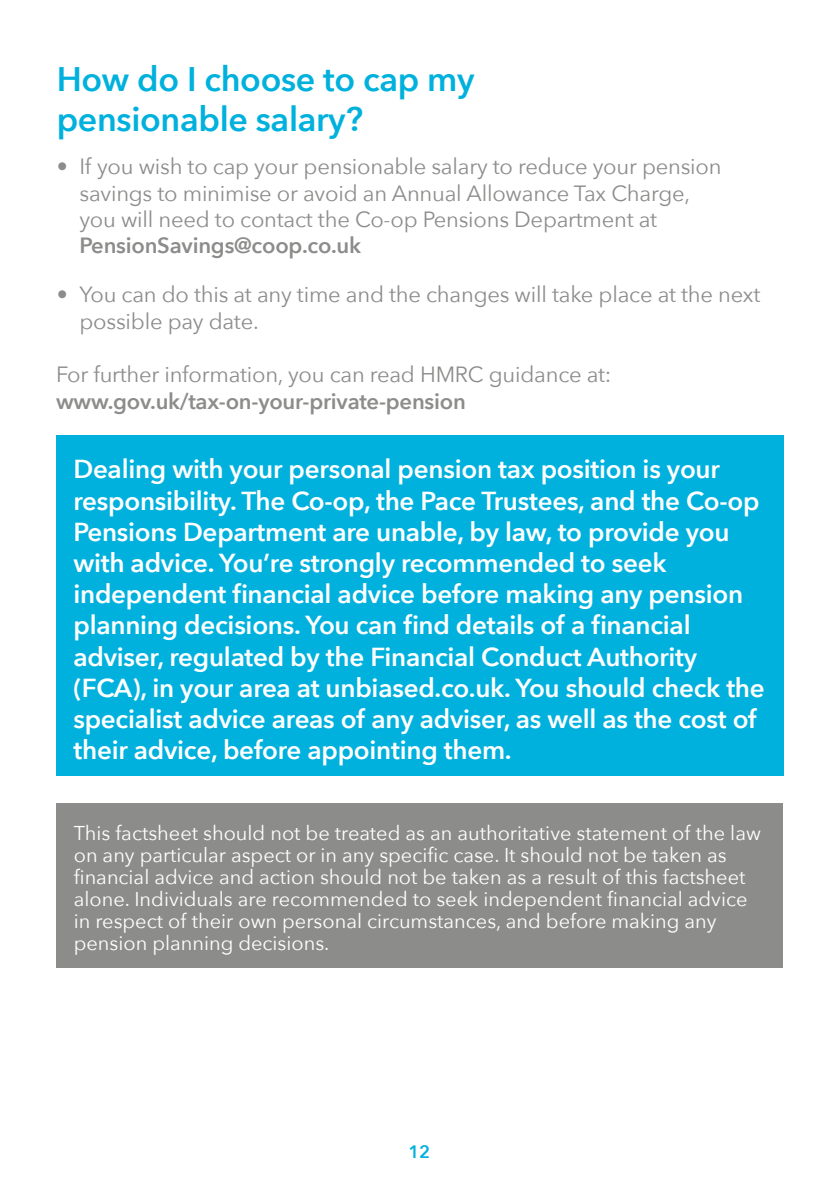
<style>
.page{position:relative;width:840px;height:1191px;background:#fff}
.page>*{position:absolute;margin:0;border:0;box-sizing:border-box;transform-origin:0 0}
.t1{font:600 34px/40px "Avenir Next";letter-spacing:-.01em;color:#00b1dd}
.t2{font:600 26px/31.2px "Avenir Next";letter-spacing:-.01em;color:#fff}
.t3{font:22px/26.4px "Avenir Next";letter-spacing:-.01em;color:#8c8c8b}
.t4{font:600 22px "Avenir Next";letter-spacing:-.01em;color:#8c8c8b}
.t5{font:20px/22px "Avenir Next";color:#fff}
.t6{font:600 18px "Avenir Next";color:#00b1dd}
</style>
<div class="page">
<div style="left:57px;top:803px;width:725px;height:164px;background:#8c8c8b"></div>
<div style="left:56px;top:435px;width:727px;height:341px;background:#00b1dd"></div>
<h1 class="t1" style="left:57px;top:58px;width:419px">How do I choose to cap my pensionable salary?</h1>
<p class="t3" style="left:79px;top:152px;width:643px;text-indent:-23px">• If you wish to cap your pensionable salary to reduce your pension savings to minimise or avoid an Annual Allowance Tax Charge, you will need to contact the Co-op Pensions Department at</p>
<p class="t4" style="left:79px;top:227px;width:283px">PensionSavings@coop.co.uk</p>
<p class="t3" style="left:79px;top:281px;width:682px;text-indent:-23px">• You can do this at any time and the changes will take place at the next possible pay date.</p>
<p class="t3" style="left:56px;top:360px;width:556px">For further information, you can read HMRC guidance at:</p>
<p class="t4" style="left:56px;top:382px;width:411px">www.gov.uk/tax-on-your-private-pension</p>
<p class="t2" style="left:73px;top:453px;width:692px">Dealing with your personal pension tax position is your responsibility. The Co-op, the Pace Trustees, and the Co-op Pensions Department are unable, by law, to provide you with advice. You’re strongly recommended to seek independent financial advice before making any pension planning decisions. You can find details of a financial adviser, regulated by the Financial Conduct Authority (FCA), in your area at unbiased.co.uk. You should check the specialist advice areas of any adviser, as well as the cost of their advice, before appointing them.</p>
<p class="t5" style="left:74px;top:821px;width:688px">This factsheet should not be treated as an authoritative statement of the law on any particular aspect or in any specific case. It should not be taken as financial advice and action should not be taken as a result of this factsheet alone. Individuals are recommended to seek independent financial advice in respect of their own personal circumstances, and before making any pension planning decisions.</p>
<p class="t6" style="left:408px;top:1136px;width:23px">12</p>
</div>
